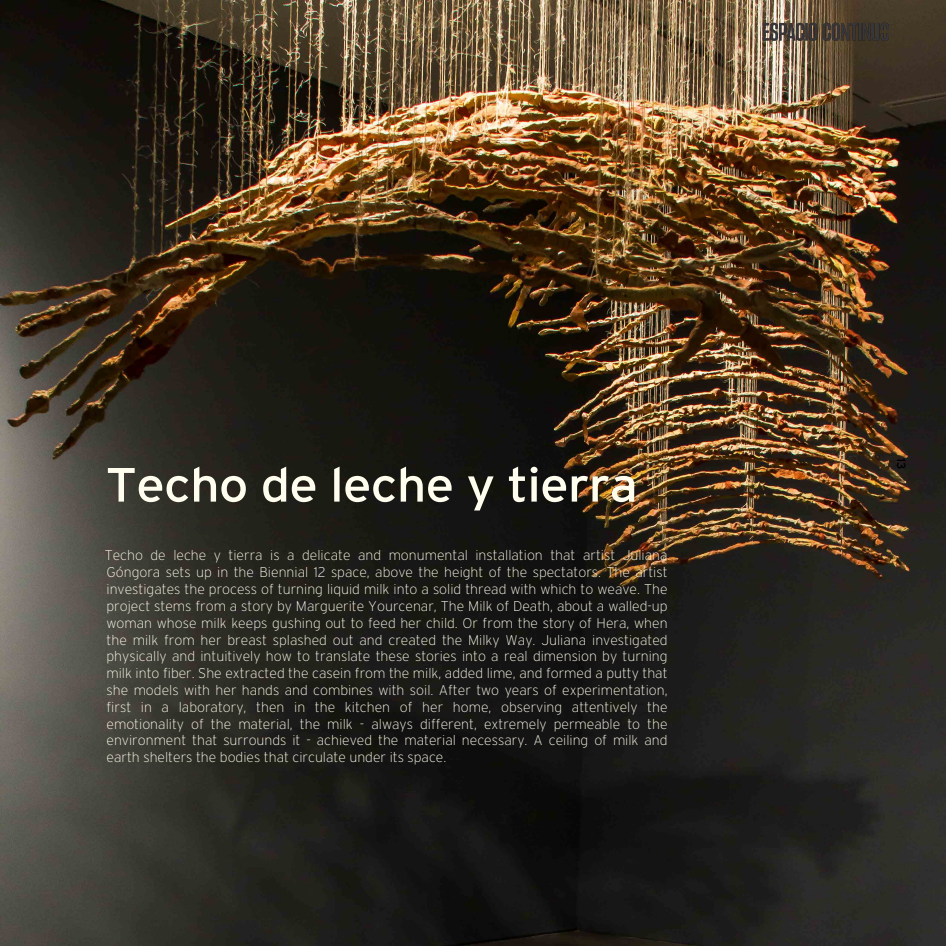
<style>
.page{position:relative;width:946px;height:946px;background:#fff}
.page>*{position:absolute;margin:0;border:0;box-sizing:border-box;transform-origin:0 0}
.t1{font:48px "Interstate";letter-spacing:-.02em;color:#fffdee;scale:1.09 1}
.t2{font:200 14px/16.8px "Interstate";color:#fffdec;text-align:justify}
.t3{font:12px "Interstate";color:#000}
</style>
<div class="page">
<img style="left:0;top:0;width:945px;height:945px">
<img style="left:759px;top:20px;width:130px;height:25px">
<h1 class="t1" style="left:105px;top:457px;width:490px">Techo de leche y tierra</h1>
<p class="t2" style="left:105px;top:547px;width:564px">Techo de leche y tierra is a delicate and monumental installation that artist Juliana Góngora sets up in the Biennial 12 space, above the height of the spectators. The artist investigates the process of turning liquid milk into a solid thread with which to weave. The project stems from a story by Marguerite Yourcenar, The Milk of Death, about a walled-up woman whose milk keeps gushing out to feed her child. Or from the story of Hera, when the milk from her breast splashed out and created the Milky Way. Juliana investigated physically and intuitively how to translate these stories into a real dimension by turning milk into fiber. She extracted the casein from the milk, added lime, and formed a putty that she models with her hands and combines with soil. After two years of experimentation, first in a laboratory, then in the kitchen of her home, observing attentively the emotionality of the material, the milk - always different, extremely permeable to the environment that surrounds it - achieved the material necessary. A ceiling of milk and earth shelters the bodies that circulate under its space.</p>
<p class="t3" style="left:908px;top:458px;width:13px;rotate:90deg">13</p>
</div>
